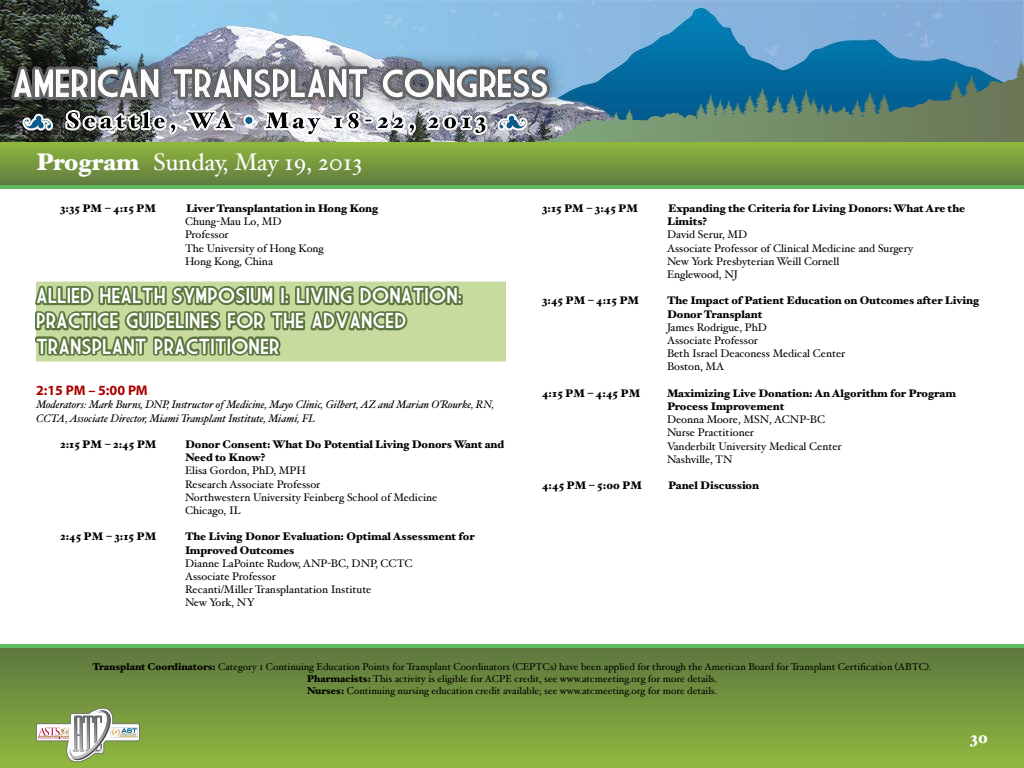
<style>
.page{position:relative;width:1024px;height:768px;background:#fff}
.page>*{position:absolute;margin:0;border:0;box-sizing:border-box;transform-origin:0 0}
.t1{font:24px "Hoefler Text";color:#fff}
.t2{font:900 24px "Hoefler Text";color:#fff}
.t3{font:21px/25.2px "Market Deco";color:#fff}
.t4{font:900 16px "Hoefler Text";color:#fff}
.t5{font:700 14px "Myriad Pro";letter-spacing:-.005em;color:#a00}
.t6{font:11px/13.2px "Hoefler Text";color:#000}
.t7{font:900 11px/13.2px "Hoefler Text";color:#000}
.t8{font:italic 11px/13.2px "Hoefler Text";color:#000}
.t9{font:10px/12px "Hoefler Text";color:#000;text-align:center}
.s1{font-weight:900}
</style>
<div class="page">
<img style="left:0;top:0;width:1024px;height:142px">
<div style="left:0;top:646px;width:1024px;height:122px;background:linear-gradient(to bottom,#5c763f,#90b73e)"></div>
<hr style="left:0;top:644px;width:1024px;height:4px;background:#5ebc5e">
<svg style="left:1004px;top:61px;width:17px;height:21px"></svg>
<svg style="left:36px;top:708px;width:104px;height:54px"></svg>
<div style="left:36px;top:282px;width:470px;height:80px;background:#c7db9f"></div>
<svg style="left:35px;top:281px;width:428px;height:81px"></svg>
<div style="left:0;top:142px;width:1024px;height:45px;background:linear-gradient(to bottom,#91b93e,#5d773f)"></div>
<hr style="left:0;top:185px;width:1024px;height:4px;background:#5ebc5e">
<h1 class="t2" style="left:36px;top:148px;width:296px">ATC Committees &amp; Staff</h1>
<h1 class="t1" style="left:36px;top:148px;width:328px"><span class="s1">Program</span> Sunday, May 19, 2013</h1>
<p class="t7" style="left:60px;top:202px;width:98px">3:35 PM – 4:15 PM</p>
<p class="t7" style="left:186px;top:202px;width:194px">Liver Transplantation in Hong Kong</p>
<p class="t6" style="left:185px;top:215px;width:140px">Chung-Mau Lo, MD<br>Professor<br>The University of Hong Kong<br>Hong Kong, China</p>
<h2 class="t3" style="left:36px;top:284px;width:427px">ALLIED HEALTH SYMPOSIUM I: LIVING DONATION:<br>PRACTICE GUIDELINES FOR THE ADVANCED<br>TRANSPLANT PRACTITIONER</h2>
<p class="t5" style="left:36px;top:381px;width:113px">2:15 PM – 5:00 PM</p>
<p class="t8" style="left:36px;top:398px;width:460px">Moderators: Mark Burns, DNP, Instructor of Medicine, Mayo Clinic, Gilbert, AZ and Marian O’Rourke, RN,<br>CCTA, Associate Director, Miami Transplant Institute, Miami, FL</p>
<p class="t7" style="left:60px;top:438px;width:98px">2:15 PM – 2:45 PM</p>
<p class="t7" style="left:185px;top:438px;width:321px">Donor Consent: What Do Potential Living Donors Want and<br>Need to Know?</p>
<p class="t6" style="left:185px;top:464px;width:254px">Elisa Gordon, PhD, MPH<br>Research Associate Professor<br>Northwestern University Feinberg School of Medicine<br>Chicago, IL</p>
<p class="t7" style="left:60px;top:530px;width:98px">2:45 PM – 3:15 PM</p>
<p class="t7" style="left:185px;top:530px;width:291px">The Living Donor Evaluation: Optimal Assessment for<br>Improved Outcomes</p>
<p class="t6" style="left:185px;top:556px;width:229px">Dianne LaPointe Rudow, ANP-BC, DNP, CCTC<br>Associate Professor<br>Recanti/Miller Transplantation Institute<br>New York, NY</p>
<p class="t7" style="left:542px;top:202px;width:98px">3:15 PM – 3:45 PM</p>
<p class="t7" style="left:667px;top:202px;width:300px">Expanding the Criteria for Living Donors: What Are the<br>Limits?</p>
<p class="t6" style="left:667px;top:228px;width:248px">David Serur, MD<br>Associate Professor of Clinical Medicine and Surgery<br>New York Presbyterian Weill Cornell<br>Englewood, NJ</p>
<p class="t7" style="left:542px;top:294px;width:99px">3:45 PM – 4:15 PM</p>
<p class="t7" style="left:667px;top:294px;width:314px">The Impact of Patient Education on Outcomes after Living<br>Donor Transplant</p>
<p class="t6" style="left:667px;top:320px;width:180px">James Rodrigue, PhD<br>Associate Professor<br>Beth Israel Deaconess Medical Center<br>Boston, MA</p>
<p class="t7" style="left:542px;top:386px;width:100px">4:15 PM – 4:45 PM</p>
<p class="t7" style="left:667px;top:386px;width:290px">Maximizing Live Donation: An Algorithm for Program<br>Process Improvement</p>
<p class="t6" style="left:667px;top:413px;width:176px">Deonna Moore, MSN, ACNP-BC<br>Nurse Practitioner<br>Vanderbilt University Medical Center<br>Nashville, TN</p>
<p class="t7" style="left:542px;top:479px;width:102px">4:45 PM – 5:00 PM</p>
<p class="t7" style="left:668px;top:479px;width:93px">Panel Discussion</p>
<p class="t9" style="left:92px;top:661px;width:841px"><span class="s1">Transplant Coordinators:</span> Category 1 Continuing Education Points for Transplant Coordinators (CEPTCs) have been applied for through the American Board for Transplant Certification (ABTC).<br><span class="s1">Pharmacists:</span> This activity is eligible for ACPE credit, see www.atcmeeting.org for more details.<br><span class="s1">Nurses:</span> Continuing nursing education credit available; see www.atcmeeting.org for more details.</p>
<h3 class="t4" style="left:970px;top:728px;width:19px">30</h3>
</div>
